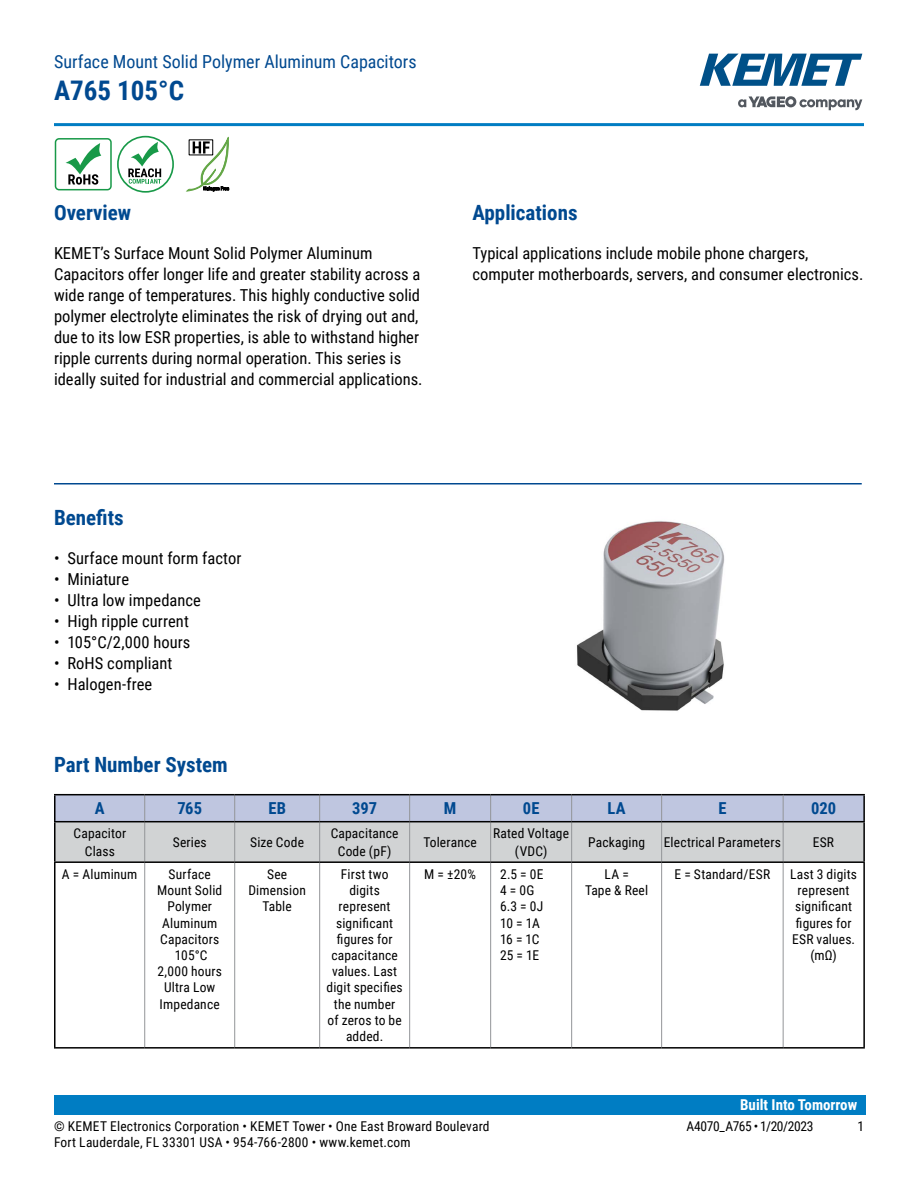
<style>
.page{position:relative;width:918px;height:1188px;background:#fff}
.page>*{position:absolute;margin:0;border:0;box-sizing:border-box;transform-origin:0 0}
.t1{font:700 27px "Roboto Condensed";color:#004990}
.t2{font:700 21px "Roboto Condensed";color:#004990}
.t3{font:18px "Roboto Condensed";color:#004990}
.t4{font:16.5px/21px "Roboto Condensed";color:#000}
.t5{font:700 16.5px "Roboto Condensed";letter-spacing:.01em;color:#004990}
.t6{font:700 15px "Roboto Condensed";color:#fff}
.t7{font:13.5px/16.2px "Roboto Condensed";letter-spacing:.015em;color:#000;text-align:center}
.t8{font:13.5px/16.2px "Roboto Condensed";letter-spacing:-.02em;color:#000}
.t9{font:13.5px "Roboto Condensed";letter-spacing:-.025em;color:#000}
</style>
<div class="page">
<svg style="left:738px;top:96px;width:124px;height:14px"></svg>
<svg style="left:700px;top:54px;width:162px;height:32px"></svg>
<hr style="left:54px;top:123px;width:810px;height:3px;background:#007dc3">
<div style="left:54px;top:1095px;width:811px;height:20px;background:#007dc3"></div>
<hr style="left:54px;top:483px;width:808px;height:2px;background:#004990">
<img style="left:577px;top:521px;width:148px;height:190px">
<hr style="left:144px;top:863px;width:1px;height:184px;background:#939598">
<hr style="left:234px;top:863px;width:1px;height:184px;background:#939598">
<hr style="left:54px;top:822px;width:2px;height:39px;background:#000">
<hr style="left:863px;top:822px;width:2px;height:39px;background:#000">
<hr style="left:54px;top:794px;width:91px;height:1px;background:#000">
<hr style="left:54px;top:795px;width:2px;height:26px;background:#000">
<hr style="left:145px;top:794px;width:90px;height:1px;background:#000">
<hr style="left:235px;top:794px;width:85px;height:1px;background:#000">
<hr style="left:320px;top:794px;width:90px;height:1px;background:#000">
<hr style="left:410px;top:794px;width:81px;height:1px;background:#000">
<hr style="left:491px;top:794px;width:81px;height:1px;background:#000">
<hr style="left:572px;top:794px;width:90px;height:1px;background:#000">
<hr style="left:662px;top:794px;width:121px;height:1px;background:#000">
<hr style="left:783px;top:794px;width:82px;height:1px;background:#000">
<hr style="left:863px;top:795px;width:2px;height:26px;background:#000">
<hr style="left:54px;top:821px;width:91px;height:1px;background:#000">
<hr style="left:783px;top:821px;width:82px;height:1px;background:#000">
<svg style="left:55px;top:795px;width:809px;height:66px;background:#c3c6d1"></svg>
<hr style="left:319px;top:863px;width:1px;height:184px;background:#939598">
<hr style="left:572px;top:861px;width:90px;height:2px;background:#000">
<hr style="left:662px;top:861px;width:121px;height:2px;background:#000">
<hr style="left:783px;top:861px;width:82px;height:2px;background:#000">
<hr style="left:863px;top:863px;width:2px;height:184px;background:#000">
<hr style="left:572px;top:1047px;width:90px;height:2px;background:#000">
<hr style="left:662px;top:1047px;width:121px;height:2px;background:#000">
<hr style="left:783px;top:1047px;width:82px;height:2px;background:#000">
<hr style="left:661px;top:863px;width:1px;height:184px;background:#939598">
<hr style="left:783px;top:863px;width:1px;height:184px;background:#939598">
<hr style="left:409px;top:863px;width:1px;height:184px;background:#939598">
<hr style="left:54px;top:861px;width:91px;height:2px;background:#000">
<hr style="left:54px;top:863px;width:2px;height:184px;background:#000">
<hr style="left:145px;top:861px;width:90px;height:2px;background:#000">
<hr style="left:235px;top:861px;width:85px;height:2px;background:#000">
<hr style="left:320px;top:861px;width:90px;height:2px;background:#000">
<hr style="left:410px;top:861px;width:81px;height:2px;background:#000">
<hr style="left:54px;top:1047px;width:91px;height:2px;background:#000">
<hr style="left:145px;top:1047px;width:90px;height:2px;background:#000">
<hr style="left:235px;top:1047px;width:85px;height:2px;background:#000">
<hr style="left:320px;top:1047px;width:90px;height:2px;background:#000">
<hr style="left:410px;top:1047px;width:81px;height:2px;background:#000">
<hr style="left:491px;top:861px;width:81px;height:2px;background:#000">
<hr style="left:491px;top:1047px;width:81px;height:2px;background:#000">
<hr style="left:490px;top:863px;width:1px;height:184px;background:#939598">
<hr style="left:571px;top:863px;width:1px;height:184px;background:#939598">
<div style="left:55px;top:138px;width:57px;height:52px;border:2px solid #189948;border-radius:4px"></div>
<svg style="left:65px;top:143px;width:36px;height:42px"></svg>
<div style="left:117px;top:136px;width:57px;height:57px;border:2px solid #189948;border-radius:50%"></div>
<svg style="left:128px;top:142px;width:33px;height:42px"></svg>
<svg style="left:186px;top:136px;width:43px;height:56px"></svg>
<p class="t3" style="left:54px;top:48px;width:364px">Surface Mount Solid Polymer Aluminum Capacitors</p>
<h1 class="t1" style="left:54px;top:71px;width:132px">A765 105°C</h1>
<p class="t2" style="left:54px;top:198px;width:79px">Overview</p>
<p class="t4" style="left:54px;top:242px;width:370px">KEMET’s Surface Mount Solid Polymer Aluminum Capacitors offer longer life and greater stability across a wide range of temperatures. This highly conductive solid polymer electrolyte eliminates the risk of drying out and, due to its low ESR properties, is able to withstand higher ripple currents during normal operation. This series is ideally suited for industrial and commercial applications.</p>
<p class="t2" style="left:54px;top:503px;width:71px">Benefits</p>
<p class="t4" style="left:54px;top:547px;width:189px">• Surface mount form factor</p>
<p class="t4" style="left:54px;top:568px;width:77px">• Miniature</p>
<p class="t4" style="left:54px;top:589px;width:148px">• Ultra low impedance</p>
<p class="t4" style="left:54px;top:610px;width:136px">• High ripple current</p>
<p class="t4" style="left:54px;top:631px;width:138px">• 105°C/2,000 hours</p>
<p class="t4" style="left:54px;top:652px;width:120px">• RoHS compliant</p>
<p class="t4" style="left:54px;top:673px;width:100px">• Halogen-free</p>
<p class="t2" style="left:472px;top:198px;width:107px">Applications</p>
<p class="t4" style="left:472px;top:242px;width:392px">Typical applications include mobile phone chargers, computer motherboards, servers, and consumer electronics.</p>
<p class="t2" style="left:54px;top:750px;width:175px">Part Number System</p>
<p class="t5" style="left:95px;top:797px;width:11px">A</p>
<p class="t5" style="left:177px;top:797px;width:26px">765</p>
<p class="t5" style="left:268px;top:797px;width:19px">EB</p>
<p class="t5" style="left:352px;top:797px;width:26px">397</p>
<p class="t5" style="left:444px;top:797px;width:14px">M</p>
<p class="t5" style="left:523px;top:797px;width:18px">0E</p>
<p class="t5" style="left:608px;top:797px;width:20px">LA</p>
<p class="t5" style="left:718px;top:797px;width:10px">E</p>
<p class="t5" style="left:811px;top:797px;width:27px">020</p>
<p class="t7" style="left:74px;top:824px;width:54px;line-height:18px">Capacitor<br>Class</p>
<p class="t7" style="left:173px;top:834px;width:35px">Series</p>
<p class="t7" style="left:250px;top:834px;width:55px">Size Code</p>
<p class="t7" style="left:331px;top:824px;width:69px;line-height:18px">Capacitance<br>Code (pF)</p>
<p class="t7" style="left:423px;top:834px;width:55px">Tolerance</p>
<p class="t7" style="left:493px;top:824px;width:77px;line-height:18px">Rated Voltage (VDC)</p>
<p class="t7" style="left:588px;top:834px;width:58px">Packaging</p>
<p class="t7" style="left:664px;top:834px;width:119px">Electrical Parameters</p>
<p class="t7" style="left:813px;top:834px;width:23px">ESR</p>
<p class="t7" style="left:62px;top:866px;width:77px">A = Aluminum</p>
<p class="t7" style="left:157px;top:866px;width:67px">Surface<br>Mount Solid<br>Polymer<br>Aluminum<br>Capacitors<br>105°C<br>2,000 hours<br>Ultra Low<br>Impedance</p>
<p class="t7" style="left:248px;top:866px;width:59px">See<br>Dimension<br>Table</p>
<p class="t7" style="left:327px;top:866px;width:78px">First two digits represent significant figures for capacitance values. Last digit specifies the number<br>of zeros to be added.</p>
<p class="t7" style="left:424px;top:866px;width:53px">M = ±20%</p>
<p class="t8" style="left:500px;top:866px;width:45px">2.5 = 0E<br>4 = 0G<br>6.3 = 0J<br>10 = 1A<br>16 = 1C<br>25 = 1E</p>
<p class="t7" style="left:585px;top:866px;width:65px">LA =<br>Tape &amp; Reel</p>
<p class="t7" style="left:675px;top:866px;width:97px">E = Standard/ESR</p>
<p class="t7" style="left:790px;top:866px;width:68px">Last 3 digits represent significant figures for<br>ESR values. (mΩ)</p>
<p class="t6" style="left:740px;top:1094px;width:119px">Built Into Tomorrow</p>
<p class="t7" style="left:54px;top:1117px;width:437px">© KEMET Electronics Corporation • KEMET Tower • One East Broward Boulevard</p>
<p class="t9" style="left:687px;top:1116px;width:129px">A4070_A765 • 1/20/2023</p>
<p class="t7" style="left:857px;top:1117px;width:8px">1</p>
<p class="t7" style="left:54px;top:1133px;width:358px">Fort Lauderdale, FL 33301 USA • 954-766-2800 • www.kemet.com</p>
</div>
